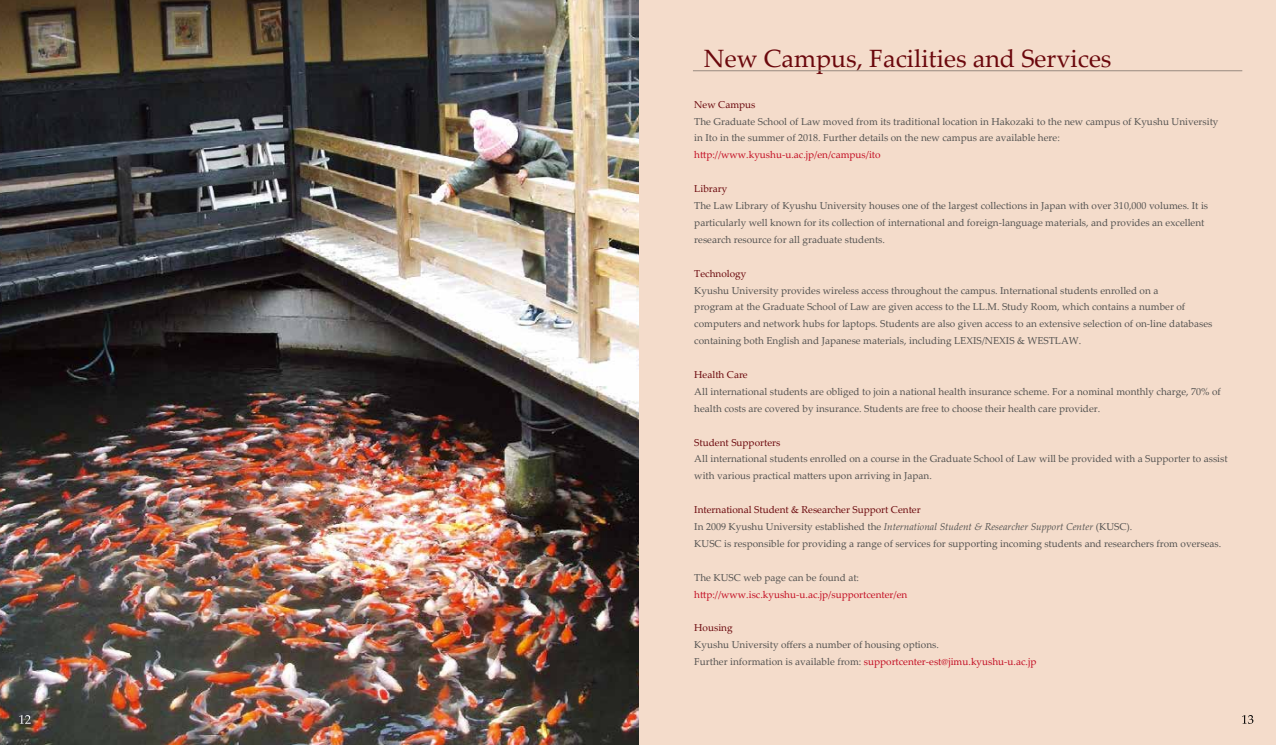
<style>
.page{position:relative;width:1276px;height:745px;background:#fff}
.page>*{position:absolute;margin:0;border:0;box-sizing:border-box;transform-origin:0 0}
.t1{font:25px "Palatino Linotype";color:#6b080d}
.t2{font:10px/16.9px "Palatino Linotype";color:#545351}
.t3{font:10px "Palatino Linotype";color:#c30d23}
.t4{font:10px "Palatino Linotype";color:#6b080d}
.s1{color:#6b080d}
.s2{font-style:italic}
.s3{color:#c30d23}
</style>
<div class="page">
<div style="left:638px;top:0;width:638px;height:744px;background:#f4dccb"></div>
<svg style="left:1242px;top:715px;width:11px;height:8px"></svg>
<hr style="left:693px;top:70px;width:549px;height:1px;background:#98897f">
<img style="left:0;top:0;width:638px;height:744px">
<svg style="left:19px;top:714px;width:12px;height:9px"></svg>
<h1 class="t1" style="left:704px;top:41px;width:409px">New Campus, Facilities and Services</h1>
<p class="t4" style="left:694px;top:97px;width:63px">New Campus</p>
<p class="t2" style="left:694px;top:112px;width:525px">The Graduate School of Law moved from its traditional location in Hakozaki to the new campus of Kyushu University in Ito in the summer of 2018. Further details on the new campus are available here:</p>
<p class="t3" style="left:694px;top:148px;width:188px">http://www.kyushu-u.ac.jp/en/campus/ito</p>
<p class="t4" style="left:694px;top:181px;width:35px">Library</p>
<p class="t2" style="left:694px;top:197px;width:515px">The Law Library of Kyushu University houses one of the largest collections in Japan with over 310,000 volumes. It is particularly well known for its collection of international and foreign-language materials, and provides an excellent research resource for all graduate students.</p>
<p class="t4" style="left:694px;top:266px;width:53px">Technology</p>
<p class="t2" style="left:694px;top:281px;width:519px">Kyushu University provides wireless access throughout the campus. International students enrolled on a<br>program at the Graduate School of Law are given access to the LL.M. Study Room, which contains a number of computers and network hubs for laptops. Students are also given access to an extensive selection of on-line databases containing both English and Japanese materials, including LEXIS/NEXIS &amp; WESTLAW.</p>
<p class="t4" style="left:694px;top:367px;width:55px">Health Care</p>
<p class="t2" style="left:694px;top:382px;width:528px">All international students are obliged to join a national health insurance scheme. For a nominal monthly charge, 70% of health costs are covered by insurance. Students are free to choose their health care provider.</p>
<p class="t4" style="left:694px;top:435px;width:87px">Student Supporters</p>
<p class="t2" style="left:694px;top:450px;width:535px">All international students enrolled on a course in the Graduate School of Law will be provided with a Supporter to assist with various practical matters upon arriving in Japan.</p>
<p class="t2" style="left:694px;top:500px;width:528px"><span class="s1">International Student &amp; Researcher Support Center<br></span>In 2009 Kyushu University established the <span class="s2">International Student &amp; Researcher Support Center</span> (KUSC).<br>KUSC is responsible for providing a range of services for supporting incoming students and researchers from overseas.</p>
<p class="t2" style="left:694px;top:568px;width:166px">The KUSC web page can be found at:</p>
<p class="t3" style="left:694px;top:586px;width:214px">http://www.isc.kyushu-u.ac.jp/supportcenter/en</p>
<p class="t4" style="left:694px;top:620px;width:40px">Housing</p>
<p class="t2" style="left:694px;top:635px;width:343px">Kyushu University offers a number of housing options.<br>Further information is available from: <span class="s3">supportcenter-est@jimu.kyushu-u.ac.jp</span></p>
</div>
